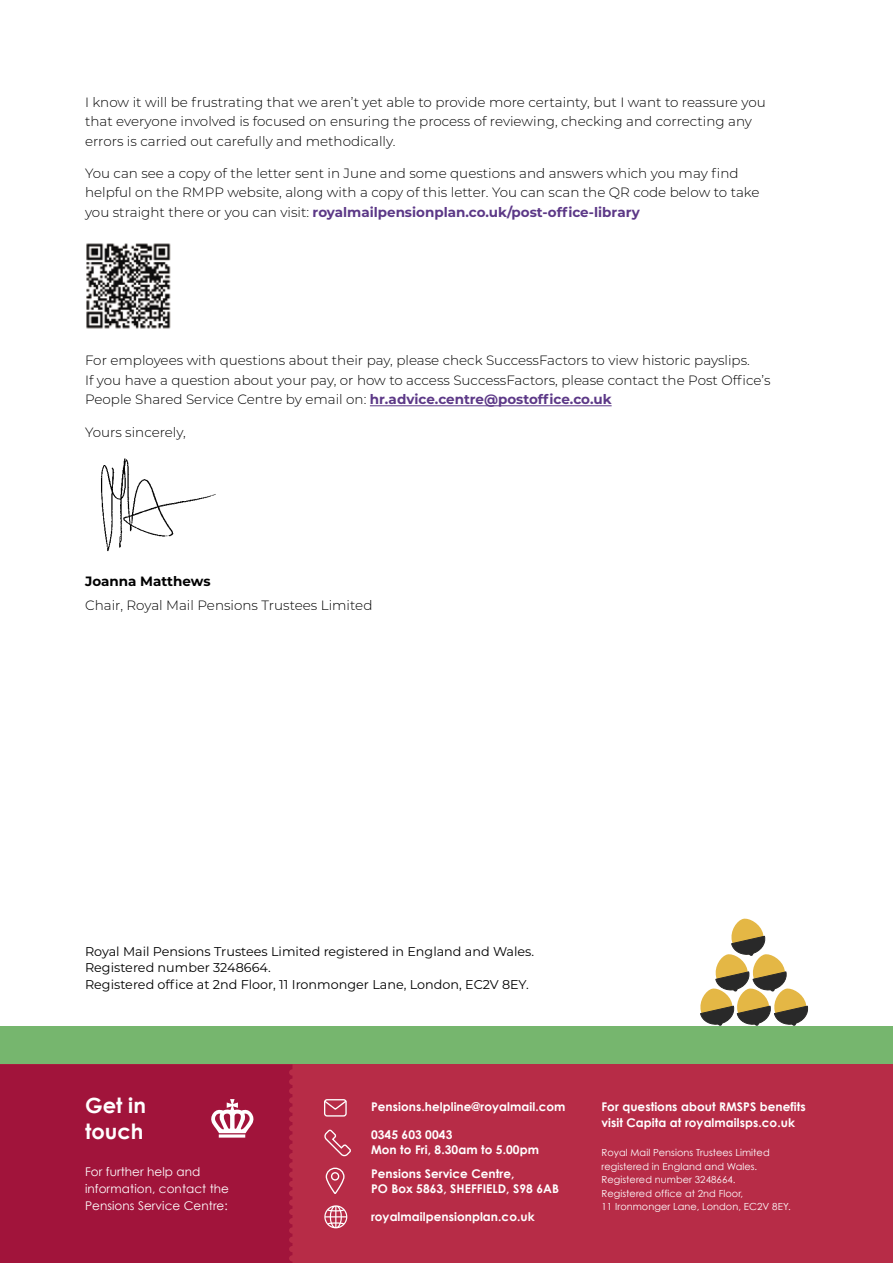
<style>
.page{position:relative;width:893px;height:1263px;background:#fff}
.page>*{position:absolute;margin:0;border:0;box-sizing:border-box;transform-origin:0 0}
.t1{font:700 21px/26.2px "Century Gothic";color:#fff}
.t2{font:300 13.5px/19.5px "Montserrat";color:#000}
.t3{font:700 13.5px "Montserrat";color:#000}
.t4{font:12.75px/16.5px "Montserrat";color:#000}
.t5{font:700 12px/15px "Century Gothic";letter-spacing:.005em;color:#fff}
.t6{font:12px/17.2px "Century Gothic";letter-spacing:.005em;color:#fff}
.t7{font:9.75px/13.5px "Century Gothic";letter-spacing:.005em;color:#fff}
.s1{font-weight:700;color:#5c3887}
</style>
<div class="page">
<div style="left:0;top:1026px;width:893px;height:39px;background:#76b66e"></div>
<svg style="left:700px;top:918px;width:109px;height:108px"></svg>
<hr style="left:370px;top:405px;width:242px;height:1px;background:#5c3887">
<img style="left:86px;top:243px;width:85px;height:86px">
<img style="left:101px;top:458px;width:115px;height:94px">
<div style="left:0;top:1064px;width:893px;height:199px;background:#b72c47"></div>
<div style="left:0;top:1064px;width:292px;height:199px;background:#a1143b"></div>
<svg style="left:210px;top:1099px;width:44px;height:38px;background:#c97a90"></svg>
<svg style="left:325px;top:1167px;width:20px;height:27px"></svg>
<svg style="left:324px;top:1129px;width:27px;height:28px"></svg>
<svg style="left:324px;top:1099px;width:23px;height:17px"></svg>
<svg style="left:324px;top:1205px;width:23px;height:23px"></svg>
<p class="t2" style="left:85px;top:92px;width:682px">I know it will be frustrating that we aren’t yet able to provide more certainty, but I want to reassure you that everyone involved is focused on ensuring the process of reviewing, checking and correcting any errors is carried out carefully and methodically.</p>
<p class="t2" style="left:85px;top:163px;width:676px">You can see a copy of the letter sent in June and some questions and answers which you may find helpful on the RMPP website, along with a copy of this letter. You can scan the QR code below to take you straight there or you can visit: <span class="s1">royalmailpensionplan.co.uk/post-office-library</span></p>
<p class="t2" style="left:85px;top:350px;width:687px">For employees with questions about their pay, please check SuccessFactors to view historic payslips.<br>If you have a question about your pay, or how to access SuccessFactors, please contact the Post Office’s<br>People Shared Service Centre by email on: <span class="s1">hr.advice.centre@postoffice.co.uk</span></p>
<p class="t2" style="left:85px;top:422px;width:102px">Yours sincerely,</p>
<p class="t3" style="left:85px;top:571px;width:127px">Joanna Matthews</p>
<p class="t2" style="left:85px;top:595px;width:289px">Chair, Royal Mail Pensions Trustees Limited</p>
<p class="t4" style="left:85px;top:943px;width:451px">Royal Mail Pensions Trustees Limited registered in England and Wales.<br>Registered number 3248664.<br>Registered office at 2nd Floor, 11 Ironmonger Lane, London, EC2V 8EY.</p>
<h1 class="t1" style="left:85px;top:1091px;width:62px">Get in touch</h1>
<p class="t6" style="left:85px;top:1163px;width:145px">For further help and information, contact the<br>Pensions Service Centre:</p>
<p class="t5" style="left:371px;top:1099px;width:196px">Pensions.helpline@royalmail.com</p>
<p class="t5" style="left:371px;top:1127px;width:169px">0345 603 0043<br>Mon to Fri, 8.30am to 5.00pm</p>
<p class="t5" style="left:371px;top:1165px;width:190px">Pensions Service Centre,<br>PO Box 5863, SHEFFIELD, S98 6AB</p>
<p class="t5" style="left:371px;top:1208px;width:165px">royalmailpensionplan.co.uk</p>
<p class="t5" style="left:601px;top:1099px;width:206px;line-height:15.8px">For questions about RMSPS benefits visit Capita at royalmailsps.co.uk</p>
<p class="t7" style="left:601px;top:1146px;width:191px">Royal Mail Pensions Trustees Limited registered in England and Wales.<br>Registered number 3248664.<br>Registered office at 2nd Floor,<br>11 Ironmonger Lane, London, EC2V 8EY.</p>
</div>
